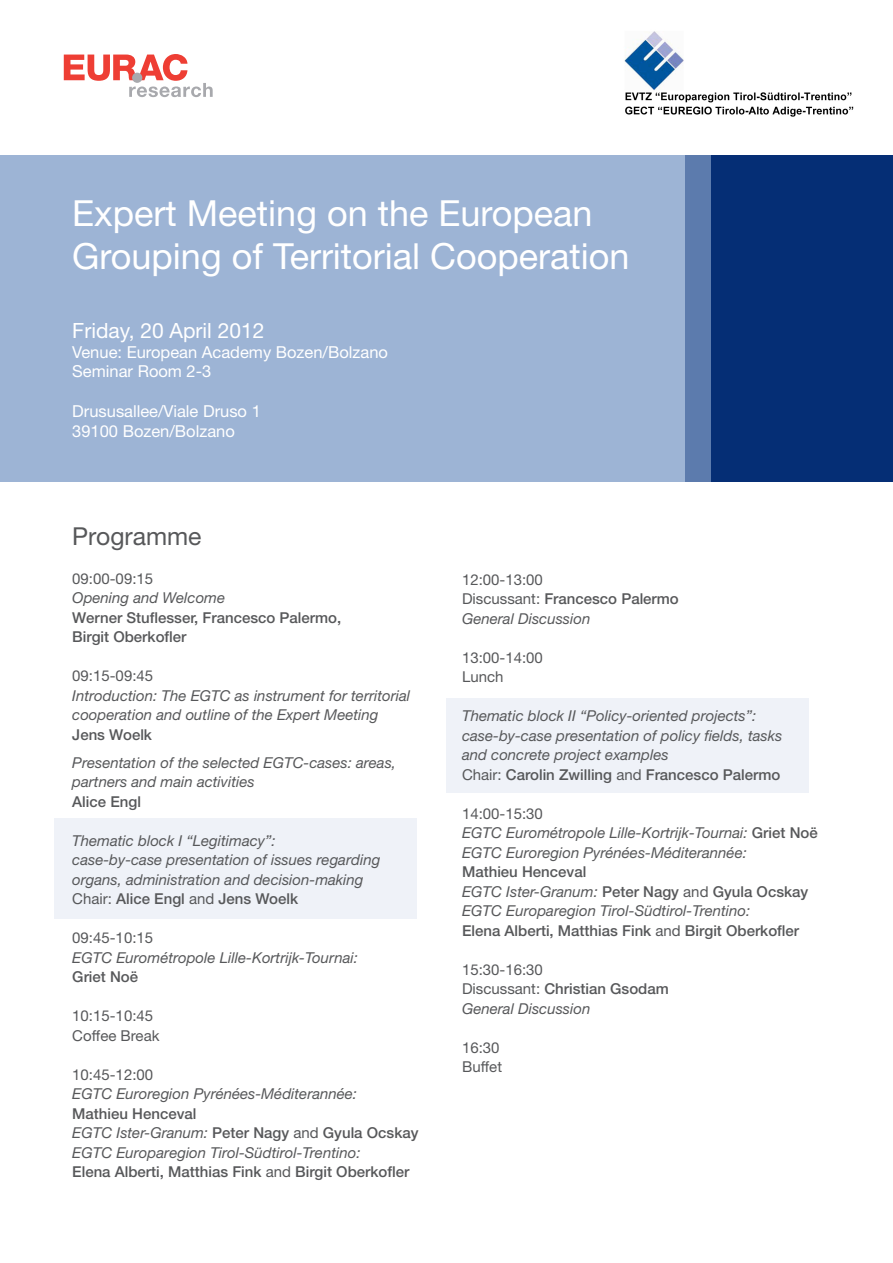
<style>
.page{position:relative;width:893px;height:1263px;background:#fff}
.page>*{position:absolute;margin:0;border:0;box-sizing:border-box;transform-origin:0 0}
.t1{font:36px/43.2px "Helvetica Neue";color:#fff}
.t2{font:24.75px "Helvetica Neue";color:#57585a}
.t3{font:21px "Helvetica Neue";color:#fff}
.t4{font:16.5px "Helvetica Neue";color:#fff}
.t5{font:italic 15px/19.5px "Helvetica Neue";color:#57585a}
.t6{font:500 15px/19.5px "Helvetica Neue";color:#57585a}
.t7{font:15px "Helvetica Neue";color:#57585a}
.s1{font-weight:400}
.s2{font-weight:500;font-style:normal}
.s3{font-weight:400;font-style:italic}
</style>
<div class="page">
<div style="left:54px;top:819px;width:363px;height:100px;background:#eff2f8"></div>
<div style="left:446px;top:698px;width:363px;height:95px;background:#eff2f8"></div>
<div style="left:0;top:155px;width:893px;height:326px;background:#9db4d5"></div>
<svg style="left:685px;top:155px;width:208px;height:326px;background:#12397d"></svg>
<svg style="left:64px;top:54px;width:149px;height:43px"></svg>
<div style="left:132px;top:73px;width:10px;height:10px;background:#a8a9ad;border-radius:50%"></div>
<img style="left:624px;top:31px;width:230px;height:86px">
<p class="t1" style="left:72px;top:191px;width:559px">Expert Meeting on the European<br>Grouping of Territorial Cooperation</p>
<p class="t3" style="left:72px;top:318px;width:194px">Friday, 20 April 2012</p>
<p class="t4" style="left:72px;top:342px;width:317px">Venue: European Academy Bozen/Bolzano</p>
<p class="t4" style="left:72px;top:362px;width:141px">Seminar Room 2-3</p>
<p class="t4" style="left:72px;top:401px;width:190px">Drususallee/Viale Druso 1</p>
<p class="t4" style="left:72px;top:421px;width:164px">39100 Bozen/Bolzano</p>
<p class="t2" style="left:72px;top:521px;width:131px">Programme</p>
<p class="t7" style="left:72px;top:569px;width:82px">09:00-09:15</p>
<p class="t5" style="left:72px;top:588px;width:154px">Opening and Welcome</p>
<p class="t6" style="left:72px;top:607px;width:271px">Werner Stuflesser, Francesco Palermo,<br>Birgit Oberkofler</p>
<p class="t7" style="left:72px;top:667px;width:82px">09:15-09:45</p>
<p class="t5" style="left:72px;top:685px;width:339px">Introduction: The EGTC as instrument for territorial cooperation and outline of the Expert Meeting</p>
<p class="t6" style="left:72px;top:724px;width:81px">Jens Woelk</p>
<p class="t5" style="left:72px;top:752px;width:325px">Presentation of the selected EGTC-cases: areas, partners and main activities</p>
<p class="t6" style="left:72px;top:791px;width:70px">Alice Engl</p>
<p class="t5" style="left:72px;top:830px;width:309px">Thematic block I “Legitimacy”:<br>case-by-case presentation of issues regarding organs, administration and decision-making</p>
<p class="t6" style="left:72px;top:889px;width:227px"><span class="s1">Chair:</span> Alice Engl <span class="s1">and</span> Jens Woelk</p>
<p class="t7" style="left:72px;top:929px;width:82px">09:45-10:15</p>
<p class="t5" style="left:72px;top:947px;width:287px">EGTC Eurométropole Lille-Kortrijk-Tournai:</p>
<p class="t6" style="left:72px;top:967px;width:67px">Griet Noë</p>
<p class="t7" style="left:72px;top:1007px;width:82px">10:15-10:45</p>
<p class="t7" style="left:72px;top:1026px;width:89px">Coffee Break</p>
<p class="t7" style="left:72px;top:1065px;width:82px">10:45-12:00</p>
<p class="t5" style="left:72px;top:1084px;width:286px">EGTC Euroregion Pyrénées-Méditerannée:<br><span class="s2">Mathieu Henceval</span></p>
<p class="t6" style="left:72px;top:1123px;width:348px"><span class="s3">EGTC Ister-Granum:</span> Peter Nagy <span class="s1">and</span> Gyula Ocskay</p>
<p class="t6" style="left:72px;top:1142px;width:339px"><span class="s3">EGTC Europaregion Tirol-Südtirol-Trentino:<br></span>Elena Alberti, Matthias Fink <span class="s1">and</span> Birgit Oberkofler</p>
<p class="t7" style="left:462px;top:570px;width:82px">12:00-13:00</p>
<p class="t6" style="left:462px;top:589px;width:218px"><span class="s1">Discussant:</span> Francesco Palermo</p>
<p class="t5" style="left:462px;top:608px;width:130px">General Discussion</p>
<p class="t7" style="left:462px;top:648px;width:82px">13:00-14:00</p>
<p class="t7" style="left:462px;top:668px;width:43px">Lunch</p>
<p class="t5" style="left:462px;top:706px;width:322px">Thematic block II “Policy-oriented projects”: case-by-case presentation of policy fields, tasks and concrete project examples</p>
<p class="t6" style="left:462px;top:764px;width:320px"><span class="s1">Chair:</span> Carolin Zwilling <span class="s1">and</span> Francesco Palermo</p>
<p class="t7" style="left:462px;top:804px;width:82px">14:00-15:30</p>
<p class="t5" style="left:462px;top:823px;width:357px">EGTC Eurométropole Lille-Kortrijk-Tournai: <span class="s2">Griet Noë</span></p>
<p class="t5" style="left:462px;top:842px;width:286px">EGTC Euroregion Pyrénées-Méditerannée:<br><span class="s2">Mathieu Henceval</span></p>
<p class="t6" style="left:462px;top:881px;width:348px"><span class="s3">EGTC Ister-Granum:</span> Peter Nagy <span class="s1">and</span> Gyula Ocskay</p>
<p class="t6" style="left:462px;top:901px;width:339px"><span class="s3">EGTC Europaregion Tirol-Südtirol-Trentino:<br></span>Elena Alberti, Matthias Fink <span class="s1">and</span> Birgit Oberkofler</p>
<p class="t7" style="left:462px;top:960px;width:82px">15:30-16:30</p>
<p class="t6" style="left:462px;top:979px;width:208px"><span class="s1">Discussant:</span> Christian Gsodam</p>
<p class="t5" style="left:462px;top:998px;width:130px">General Discussion</p>
<p class="t7" style="left:462px;top:1038px;width:39px">16:30</p>
<p class="t7" style="left:462px;top:1058px;width:42px">Buffet</p>
</div>
